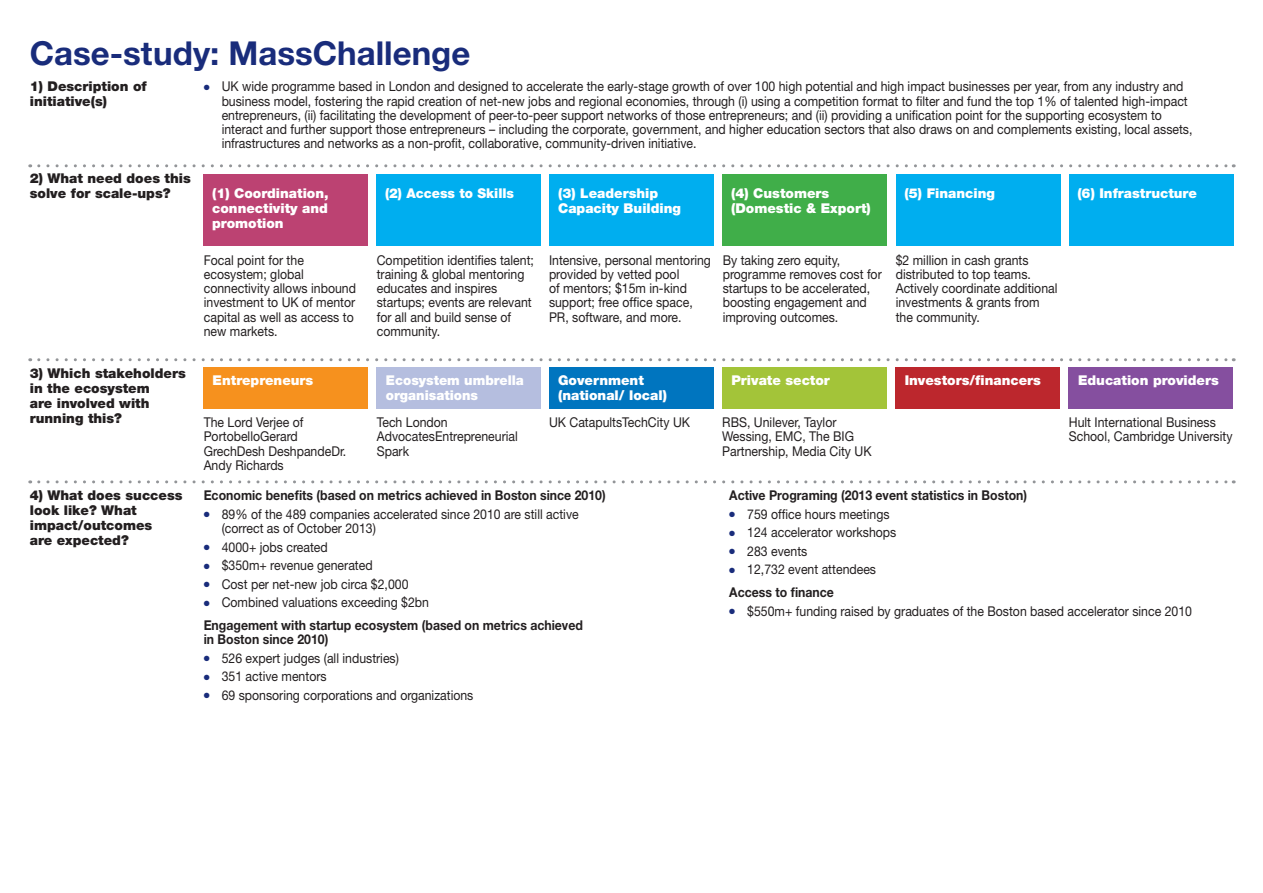
<style>
.page{position:relative;width:1263px;height:893px;background:#fff}
.page>*{position:absolute;margin:0;border:0;box-sizing:border-box;transform-origin:0 0}
.t1{font:700 33px "Helvetica Neue CE";color:#192c7b}
.t2{font:13.5px/14.2px "Helvetica Neue";color:#231f20;scale:.91 1}
.t3{font:900 13.5px/15px "Helvetica Neue";color:#fff}
.t4{font:700 13.5px/14.2px "Helvetica Neue";color:#231f20;scale:.91 1}
.t5{font:900 13.5px/15px "Helvetica Neue";color:#231f20}
.s1{color:#192c7b}
</style>
<div class="page">
<svg style="left:39px;top:358px;width:1195px;height:3px"></svg>
<svg style="left:39px;top:480px;width:1195px;height:3px"></svg>
<svg style="left:39px;top:164px;width:1195px;height:3px"></svg>
<div style="left:204px;top:367px;width:164px;height:42px;background:#f6911e"></div>
<div style="left:377px;top:367px;width:164px;height:42px;background:#b5bedf"></div>
<div style="left:550px;top:367px;width:164px;height:42px;background:#0075bf"></div>
<div style="left:723px;top:367px;width:164px;height:42px;background:#a3c439"></div>
<div style="left:896px;top:367px;width:164px;height:42px;background:#bc272d"></div>
<div style="left:1069px;top:367px;width:164px;height:42px;background:#854f9f"></div>
<div style="left:723px;top:174px;width:164px;height:71px;background:#40ae49"></div>
<div style="left:376px;top:174px;width:165px;height:71px;background:#00aeef"></div>
<div style="left:550px;top:174px;width:164px;height:71px;background:#00aeef"></div>
<div style="left:896px;top:174px;width:165px;height:71px;background:#00aeef"></div>
<div style="left:1069px;top:174px;width:164px;height:71px;background:#00aeef"></div>
<div style="left:204px;top:174px;width:164px;height:71px;background:#bc4272"></div>
<p class="t1" style="left:30px;top:33px;width:442px">Case-study: MassChallenge</p>
<p class="t2" style="left:222px;top:79px;width:1068px;text-indent:-18px"><span class="s1">●</span> UK wide programme based in London and designed to accelerate the early-stage growth of over 100 high potential and high impact businesses per year, from any industry and business model, fostering the rapid creation of net-new jobs and regional economies, through (i) using a competition format to filter and fund the top 1% of talented high-impact entrepreneurs, (ii) facilitating the development of peer-to-peer support networks of those entrepreneurs; and (ii) providing a unification point for the supporting ecosystem to interact and further support those entrepreneurs – including the corporate, government, and higher education sectors that also draws on and complements existing, local assets, infrastructures and networks as a non-profit, collaborative, community-driven initiative.</p>
<p class="t5" style="left:30px;top:79px;width:119px">1) Description of initiative(s)</p>
<p class="t5" style="left:30px;top:171px;width:163px">2) What need does this solve for scale-ups?</p>
<p class="t5" style="left:30px;top:365px;width:158px">3) Which stakeholders in the ecosystem<br>are involved with</p>
<p class="t5" style="left:30px;top:410px;width:94px">running this?</p>
<p class="t3" style="left:212px;top:186px;width:118px">(1) Coordination,</p>
<p class="t3" style="left:905px;top:186px;width:92px">(5) Financing</p>
<p class="t3" style="left:1077px;top:186px;width:121px">(6) Infrastructure</p>
<p class="t3" style="left:212px;top:201px;width:117px">connectivity and promotion</p>
<p class="t2" style="left:377px;top:252px;width:174px">Competition identifies talent; training &amp; global mentoring educates and inspires startups; events are relevant for all and build sense of community.</p>
<p class="t2" style="left:549px;top:252px;width:180px">Intensive, personal mentoring provided by vetted pool<br>of mentors; $15m in-kind support; free office space,<br>PR, software, and more.</p>
<p class="t2" style="left:896px;top:252px;width:179px">$2 million in cash grants distributed to top teams.<br>Actively coordinate additional investments &amp; grants from the community.</p>
<p class="t3" style="left:385px;top:186px;width:131px">(2) Access to Skills</p>
<p class="t3" style="left:558px;top:186px;width:125px">(3) Leadership<br>Capacity Building</p>
<p class="t3" style="left:731px;top:186px;width:141px">(4) Customers (Domestic &amp; Export)</p>
<p class="t2" style="left:204px;top:252px;width:169px">Focal point for the ecosystem; global connectivity allows inbound investment to UK of mentor capital as well as access to new markets.</p>
<p class="t2" style="left:723px;top:252px;width:176px">By taking zero equity, programme removes cost for startups to be accelerated, boosting engagement and improving outcomes.</p>
<p class="t3" style="left:213px;top:373px;width:102px">Entrepreneurs</p>
<p class="t3" style="left:386px;top:373px;width:140px">Ecosystem umbrella organisations</p>
<p class="t3" style="left:558px;top:373px;width:110px">Government (national/ local)</p>
<p class="t3" style="left:731px;top:373px;width:100px">Private sector</p>
<p class="t3" style="left:905px;top:373px;width:138px">Investors/financers</p>
<p class="t3" style="left:1078px;top:373px;width:142px">Education providers</p>
<p class="t2" style="left:377px;top:415px;width:157px">Tech London<br>AdvocatesEntrepreneurial<br>Spark</p>
<p class="t2" style="left:549px;top:415px;width:157px">UK CatapultsTechCity UK</p>
<p class="t2" style="left:722px;top:415px;width:166px">RBS, Unilever, Taylor<br>Wessing, EMC, The BIG<br>Partnership, Media City UK</p>
<p class="t2" style="left:1069px;top:415px;width:181px">Hult International Business<br>School, Cambridge University</p>
<p class="t2" style="left:204px;top:415px;width:158px">The Lord Verjee of<br>PortobelloGerard<br>GrechDesh DeshpandeDr.<br>Andy Richards</p>
<p class="t5" style="left:30px;top:488px;width:154px">4) What does success look like? What impact/outcomes<br>are expected?</p>
<p class="t4" style="left:204px;top:488px;width:443px">Economic benefits (based on metrics achieved in Boston since 2010)</p>
<p class="t2" style="left:222px;top:507px;width:394px;text-indent:-18px"><span class="s1">●</span> 89% of the 489 companies accelerated since 2010 are still active (correct as of October 2013)</p>
<p class="t2" style="left:204px;top:539px;width:138px"><span class="s1">●</span> 4000+ jobs created</p>
<p class="t2" style="left:204px;top:558px;width:187px"><span class="s1">●</span> $350m+ revenue generated</p>
<p class="t2" style="left:204px;top:576px;width:227px"><span class="s1">●</span> Cost per net-new job circa $2,000</p>
<p class="t2" style="left:204px;top:595px;width:249px"><span class="s1">●</span> Combined valuations exceeding $2bn</p>
<p class="t4" style="left:204px;top:618px;width:418px">Engagement with startup ecosystem (based on metrics achieved in Boston since 2010)</p>
<p class="t2" style="left:204px;top:650px;width:216px"><span class="s1">●</span> 526 expert judges (all industries)</p>
<p class="t2" style="left:204px;top:669px;width:137px"><span class="s1">●</span> 351 active mentors</p>
<p class="t2" style="left:204px;top:687px;width:298px"><span class="s1">●</span> 69 sponsoring corporations and organizations</p>
<p class="t4" style="left:729px;top:488px;width:329px">Active Programing (2013 event statistics in Boston)</p>
<p class="t2" style="left:729px;top:507px;width:178px"><span class="s1">●</span> 759 office hours meetings</p>
<p class="t2" style="left:729px;top:525px;width:185px"><span class="s1">●</span> 124 accelerator workshops</p>
<p class="t2" style="left:729px;top:544px;width:87px"><span class="s1">●</span> 283 events</p>
<p class="t2" style="left:729px;top:562px;width:163px"><span class="s1">●</span> 12,732 event attendees</p>
<p class="t4" style="left:729px;top:585px;width:117px">Access to finance</p>
<p class="t2" style="left:729px;top:603px;width:510px"><span class="s1">●</span> $550m+ funding raised by graduates of the Boston based accelerator since 2010</p>
</div>
